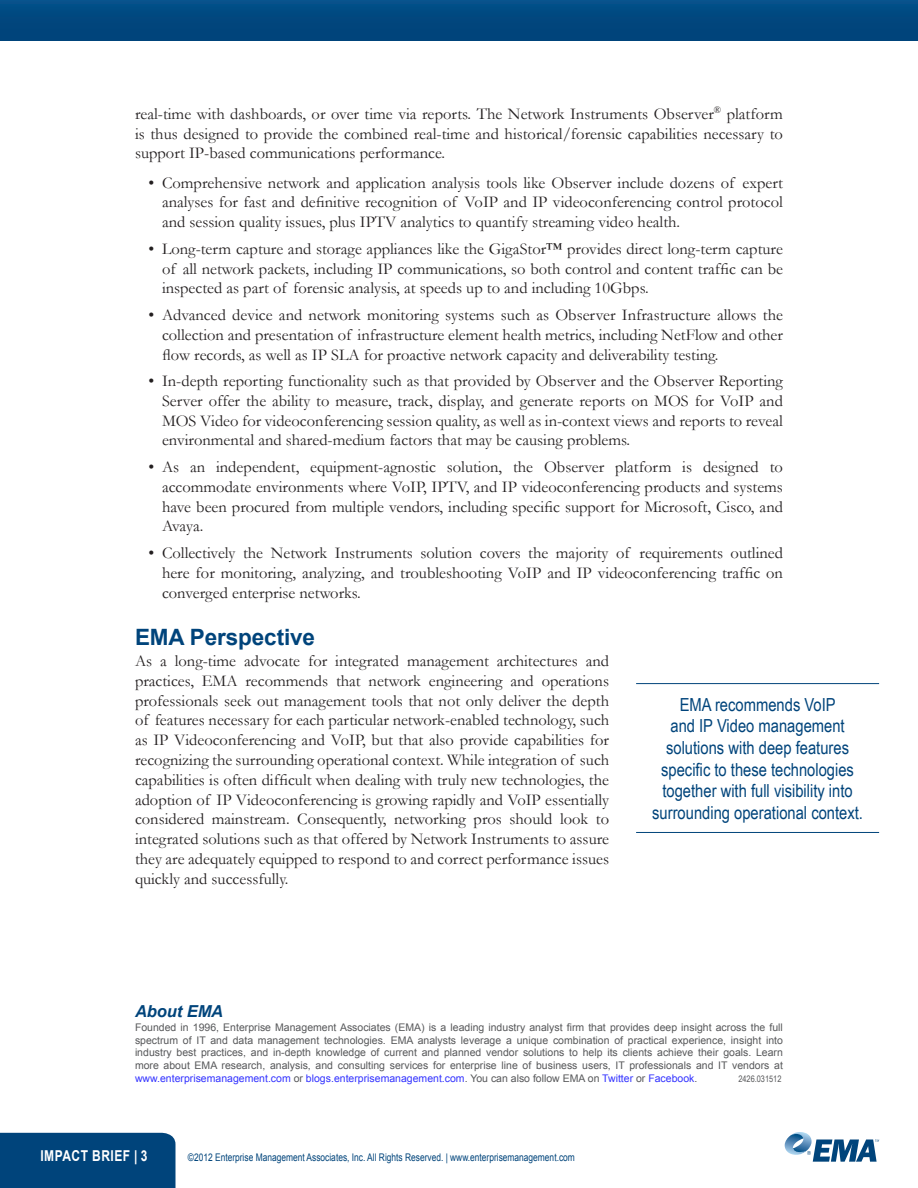
<style>
.page{position:relative;width:918px;height:1188px;background:#fff}
.page>*{position:absolute;margin:0;border:0;box-sizing:border-box;transform-origin:0 0}
.Heading_1{font:700 22.5px "Arial";letter-spacing:-.005em;color:#00447b}
.SIDEBAR{font:18px/21.6px "Arial Narrow";color:#00447b;text-align:center}
.Bullet_1{font:16.5px/19.8px "Garamond";color:#231f20;text-align:justify}
.Heading_2{font:italic 700 16.5px "Arial";letter-spacing:-.005em;color:#00447b}
.t1{font:700 15px "Arial";letter-spacing:.04em;color:#fff;scale:.8 1}
.EMA_boilerplate{font:10.5px/12.6px "Arial";color:#57585a;text-align:justify}
.t2{font:10.5px "Arial";color:#00447b;scale:.8 1}
.EMA_boilerplate-2{font:9px "Arial Narrow";color:#57585a}
.s1{color:#33f}
</style>
<div class="page">
<div style="left:0;top:1133px;width:175px;height:55px;background:#00447b"></div>
<svg style="left:785px;top:1132px;width:94px;height:30px"></svg>
<div style="left:0;top:0;width:918px;height:40px;background:#00467e"></div>
<hr style="left:636px;top:683px;width:243px;height:1px;background:#00447b">
<hr style="left:636px;top:832px;width:243px;height:1px;background:#00447b">
<p class="Bullet_1" style="left:135px;top:104px;width:650px">real-time with dashboards, or over time via reports. The Network Instruments Observer<sup>®</sup> platform is thus designed to provide the combined real-time and historical/forensic capabilities necessary to support IP-based communications performance.</p>
<p class="Bullet_1" style="left:162px;top:172px;width:622px;text-indent:-14px">• Comprehensive network and application analysis tools like Observer include dozens of expert analyses for fast and definitive recognition of VoIP and IP videoconferencing control protocol and session quality issues, plus IPTV analytics to quantify streaming video health.</p>
<p class="Bullet_1" style="left:162px;top:239px;width:623px;text-indent:-14px">• Long-term capture and storage appliances like the GigaStor™ provides direct long-term capture of all network packets, including IP communications, so both control and content traffic can be inspected as part of forensic analysis, at speeds up to and including 10Gbps.</p>
<p class="Bullet_1" style="left:162px;top:305px;width:623px;text-indent:-14px">• Advanced device and network monitoring systems such as Observer Infrastructure allows the collection and presentation of infrastructure element health metrics, including NetFlow and other flow records, as well as IP SLA for proactive network capacity and deliverability testing.</p>
<p class="Bullet_1" style="left:162px;top:371px;width:622px;text-indent:-14px">• In-depth reporting functionality such as that provided by Observer and the Observer Reporting Server offer the ability to measure, track, display, and generate reports on MOS for VoIP and MOS Video for videoconferencing session quality, as well as in-context views and reports to reveal environmental and shared-medium factors that may be causing problems.</p>
<p class="Bullet_1" style="left:162px;top:457px;width:623px;text-indent:-14px">• As an independent, equipment-agnostic solution, the Observer platform is designed to accommodate environments where VoIP, IPTV, and IP videoconferencing products and systems have been procured from multiple vendors, including specific support for Microsoft, Cisco, and Avaya.</p>
<p class="Bullet_1" style="left:162px;top:543px;width:623px;text-indent:-14px">• Collectively the Network Instruments solution covers the majority of requirements outlined here for monitoring, analyzing, and troubleshooting VoIP and IP videoconferencing traffic on converged enterprise networks.</p>
<p class="Heading_1" style="left:135px;top:622px;width:182px">EMA Perspective</p>
<p class="Bullet_1" style="left:135px;top:651px;width:476px">As a long-time advocate for integrated management architectures and practices, EMA recommends that network engineering and operations professionals seek out management tools that not only deliver the depth of features necessary for each particular network-enabled technology, such as IP Videoconferencing and VoIP, but that also provide capabilities for recognizing the surrounding operational context. While integration of such capabilities is often difficult when dealing with truly new technologies, the adoption of IP Videoconferencing is growing rapidly and VoIP essentially considered mainstream. Consequently, networking pros should look to integrated solutions such as that offered by Network Instruments to assure they are adequately equipped to respond to and correct performance issues quickly and successfully.</p>
<p class="SIDEBAR" style="left:652px;top:693px;width:212px">EMA recommends VoIP<br>and IP Video management solutions with deep features specific to these technologies together with full visibility into surrounding operational context.</p>
<p class="Heading_2" style="left:135px;top:1001px;width:90px">About EMA</p>
<p class="EMA_boilerplate" style="left:135px;top:1021px;width:649px">Founded in 1996, Enterprise Management Associates (EMA) is a leading industry analyst firm that provides deep insight across the full spectrum of IT and data management technologies. EMA analysts leverage a unique combination of practical experience, insight into industry best practices, and in-depth knowledge of current and planned vendor solutions to help its clients achieve their goals. Learn more about EMA research, analysis, and consulting services for enterprise line of business users, IT professionals and IT vendors at <span class="s1">www.enterprisemanagement.com</span> or <span class="s1">blogs.enterprisemanagement.com</span>. You can also follow EMA on <span class="s1">Twitter</span> or <span class="s1">Facebook</span>.</p>
<p class="EMA_boilerplate-2" style="left:738px;top:1072px;width:45px">2426.031512</p>
<p class="t1" style="left:40px;top:1146px;width:135px">IMPACT BRIEF | 3</p>
<p class="t2" style="left:188px;top:1150px;width:485px">©2012 Enterprise Management Associates, Inc. All Rights Reserved. | www.enterprisemanagement.com</p>
</div>
